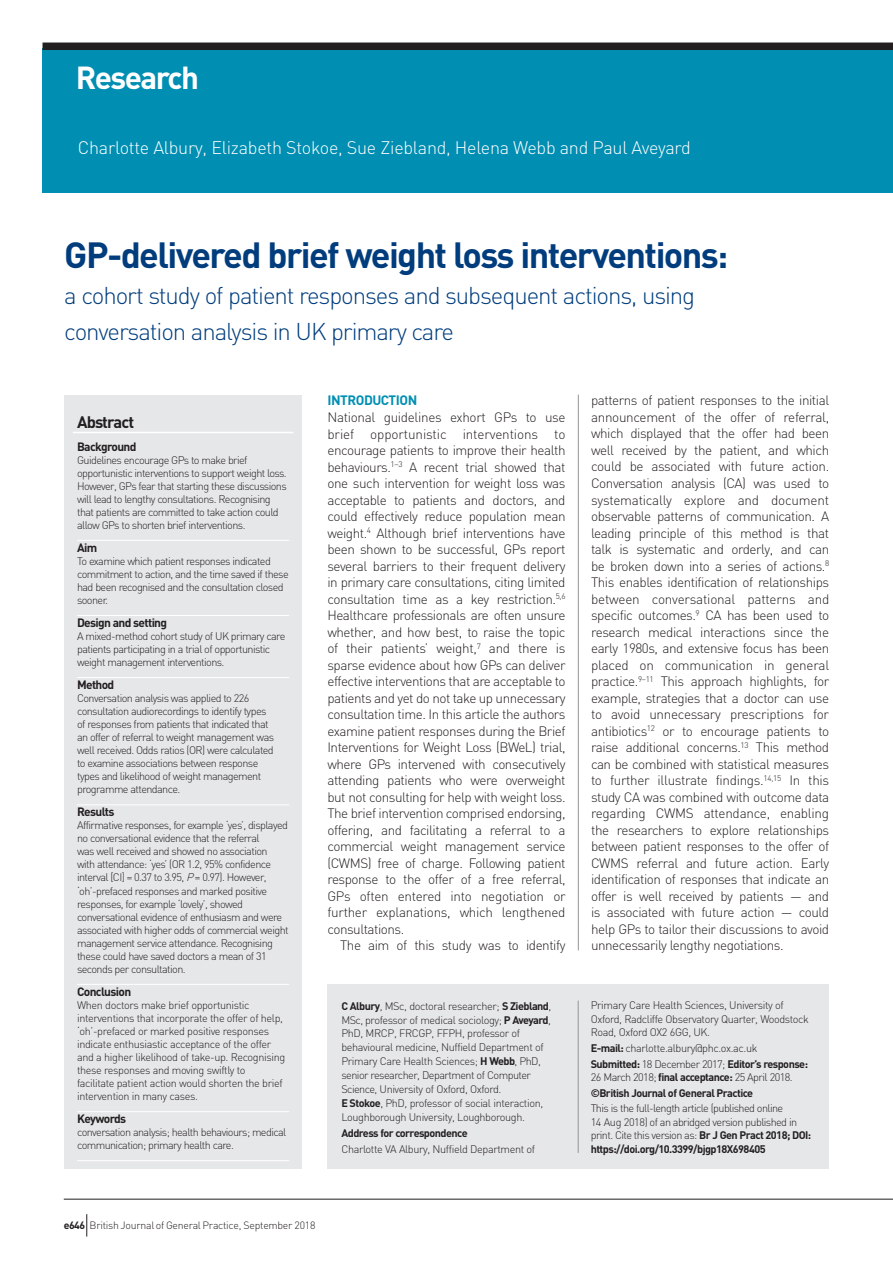
<style>
.page{position:relative;width:893px;height:1263px;background:#fff}
.page>*{position:absolute;margin:0;border:0;box-sizing:border-box;transform-origin:0 0}
.t1{font:700 36px "DIN";letter-spacing:-.045em;color:#013d7d}
.t2{font:700 31.5px "DIN";letter-spacing:-.05em;color:#fff}
.t3{font:300 24px/36px "DIN";letter-spacing:-.045em;color:#013d7d}
.t4{font:300 18px "DIN";letter-spacing:-.015em;color:#fff}
.t5{font:700 16.5px "DIN";letter-spacing:-.055em;color:#231f20}
.t6{font:300 13.5px/16.5px "DIN";letter-spacing:-.035em;color:#231f20;text-align:justify}
.t7{font:700 13.5px "DIN";letter-spacing:-.035em;color:#008fb3}
.t8{font:700 12px "DIN";letter-spacing:-.055em;color:#231f20}
.t9{font:300 10.8px/13px "DIN";letter-spacing:-.055em;color:#231f20}
.t10{font:300 10.8px/14px "DIN";letter-spacing:-.035em;color:#231f20}
.t11{font:700 10.8px/15.6px "DIN";letter-spacing:-.05em;color:#231f20}
.t12{font:300 10.5px "DIN";letter-spacing:-.025em;color:#231f20}
.s1{font-style:italic}
.s2{font-weight:700}
.s3{font-weight:300}
</style>
<div class="page">
<div style="left:43px;top:48px;width:850px;height:144px;background:#008fb3"></div>
<div style="left:43px;top:43px;width:850px;height:7px;background:#231f20"></div>
<div style="left:64px;top:395px;width:238px;height:773px;background:#e6e7e9"></div>
<hr style="left:73px;top:432px;width:220px;height:1px;background:#fff">
<hr style="left:77px;top:540px;width:212px;height:1px;background:#fff">
<hr style="left:77px;top:615px;width:212px;height:1px;background:#fff">
<hr style="left:77px;top:677px;width:212px;height:1px;background:#fff">
<hr style="left:77px;top:804px;width:212px;height:1px;background:#fff">
<hr style="left:77px;top:984px;width:212px;height:1px;background:#fff">
<hr style="left:77px;top:1111px;width:212px;height:1px;background:#fff">
<hr style="left:77px;top:1160px;width:212px;height:1px;background:#fff">
<hr style="left:578px;top:395px;width:1px;height:555px;background:#939598">
<div style="left:327px;top:983px;width:502px;height:185px;background:#e6e7e9"></div>
<hr style="left:578px;top:1000px;width:1px;height:153px;background:#939598">
<hr style="left:64px;top:1199px;width:829px;height:1px;background:#231f20">
<svg style="left:86px;top:1214px;width:1px;height:22px"></svg>
<h2 class="t2" style="left:76px;top:57px;width:125px">Research</h2>
<h3 class="t4" style="left:78px;top:137px;width:614px">Charlotte Albury, Elizabeth Stokoe, Sue Ziebland, Helena Webb and Paul Aveyard</h3>
<h1 class="t1" style="left:64px;top:231px;width:666px">GP-delivered brief weight loss interventions:</h1>
<h3 class="t3" style="left:64px;top:277px;width:632px">a cohort study of patient responses and subsequent actions, using conversation analysis in UK primary care</h3>
<p class="t5" style="left:77px;top:411px;width:59px">Abstract</p>
<p class="t8" style="left:77px;top:438px;width:61px">Background</p>
<p class="t9" style="left:77px;top:453px;width:211px">Guidelines encourage GPs to make brief opportunistic interventions to support weight loss.<br>However, GPs fear that starting these discussions will lead to lengthy consultations. Recognising that patients are committed to take action could allow GPs to shorten brief interventions.</p>
<p class="t8" style="left:77px;top:539px;width:22px">Aim</p>
<p class="t9" style="left:77px;top:554px;width:213px">To examine which patient responses indicated commitment to action, and the time saved if these had been recognised and the consultation closed sooner.</p>
<p class="t8" style="left:77px;top:615px;width:92px">Design and setting</p>
<p class="t9" style="left:77px;top:629px;width:210px">A mixed-method cohort study of UK primary care patients participating in a trial of opportunistic weight management interventions.</p>
<p class="t8" style="left:77px;top:677px;width:39px">Method</p>
<p class="t9" style="left:77px;top:691px;width:199px">Conversation analysis was applied to 226 consultation audiorecordings to identify types of responses from patients that indicated that an offer of referral to weight management was well received. Odds ratios (OR) were calculated to examine associations between response types and likelihood of weight management programme attendance.</p>
<p class="t8" style="left:77px;top:804px;width:39px">Results</p>
<p class="t9" style="left:77px;top:819px;width:213px">Affirmative responses, for example ‘yes’, displayed no conversational evidence that the referral<br>was well received and showed no association<br>with attendance: ‘yes’ (OR 1.2, 95% confidence interval [CI] = 0.37 to 3.95, <span class="s1">P</span>= 0.97). However, ‘oh’-prefaced responses and marked positive responses, for example ‘lovely’, showed conversational evidence of enthusiasm and were associated with higher odds of commercial weight management service attendance. Recognising these could have saved doctors a mean of 31 seconds per consultation.</p>
<p class="t8" style="left:77px;top:983px;width:56px">Conclusion</p>
<p class="t10" style="left:77px;top:998px;width:210px;line-height:13px">When doctors make brief opportunistic interventions that incorporate the offer of help, ‘oh’-prefaced or marked positive responses indicate enthusiastic acceptance of the offer and a higher likelihood of take-up. Recognising these responses and moving swiftly to facilitate patient action would shorten the brief intervention in many cases.</p>
<p class="t8" style="left:77px;top:1111px;width:51px">Keywords</p>
<p class="t9" style="left:77px;top:1125px;width:211px">conversation analysis; health behaviours; medical communication; primary health care.</p>
<p class="t7" style="left:327px;top:391px;width:91px">INTRODUCTION</p>
<p class="t6" style="left:327px;top:409px;width:240px">National guidelines exhort GPs to use brief opportunistic interventions to encourage patients to improve their health behaviours.<sup>1–3</sup> A recent trial showed that one such intervention for weight loss was acceptable to patients and doctors, and could effectively reduce population mean weight.<sup>4</sup> Although brief interventions have been shown to be successful, GPs report several barriers to their frequent delivery in primary care consultations, citing limited consultation time as a key restriction.<sup>5,6<br></sup>Healthcare professionals are often unsure whether, and how best, to raise the topic of their patients’ weight,<sup>7</sup> and there is sparse evidence about how GPs can deliver effective interventions that are acceptable to patients and yet do not take up unnecessary consultation time. In this article the authors examine patient responses during the Brief Interventions for Weight Loss (BWeL) trial, where GPs intervened with consecutively attending patients who were overweight but not consulting for help with weight loss.<br>The brief intervention comprised endorsing, offering, and facilitating a referral to a commercial weight management service (CWMS) free of charge. Following patient response to the offer of a free referral, GPs often entered into negotiation or further explanations, which lengthened consultations.</p>
<p class="t6" style="left:340px;top:937px;width:227px">The aim of this study was to identify</p>
<p class="t10" style="left:341px;top:999px;width:211px"><span class="s2">C Albury</span>, MSc, doctoral researcher; <span class="s2">S Ziebland</span>, MSc, professor of medical sociology; <span class="s2">P Aveyard</span>, PhD, MRCP, FRCGP, FFPH, professor of behavioural medicine, Nuffield Department of Primary Care Health Sciences; <span class="s2">H Webb</span>, PhD, senior researcher, Department of Computer Science, University of Oxford, Oxford.<br><span class="s2">E Stokoe</span>, PhD, professor of social interaction, Loughborough University, Loughborough.</p>
<p class="t11" style="left:341px;top:1124px;width:128px">Address for correspondence</p>
<p class="t10" style="left:341px;top:1142px;width:195px">Charlotte VA Albury, Nuffield Department of</p>
<p class="t6" style="left:591px;top:392px;width:240px">patterns of patient responses to the initial announcement of the offer of referral, which displayed that the offer had been well received by the patient, and which could be associated with future action.<br>Conversation analysis (CA) was used to systematically explore and document observable patterns of communication. A leading principle of this method is that talk is systematic and orderly, and can be broken down into a series of actions.<sup>8<br></sup>This enables identification of relationships between conversational patterns and specific outcomes.<sup>9</sup> CA has been used to research medical interactions since the early 1980s, and extensive focus has been placed on communication in general practice.<sup>9–11</sup> This approach highlights, for example, strategies that a doctor can use to avoid unnecessary prescriptions for antibiotics<sup>12</sup> or to encourage patients to raise additional concerns.<sup>13</sup> This method can be combined with statistical measures to further illustrate findings.<sup>14,15</sup> In this study CA was combined with outcome data regarding CWMS attendance, enabling the researchers to explore relationships between patient responses to the offer of CWMS referral and future action. Early identification of responses that indicate an offer is well received by patients — and is associated with future action — could help GPs to tailor their discussions to avoid unnecessarily lengthy negotiations.</p>
<p class="t10" style="left:591px;top:999px;width:220px;line-height:13.5px">Primary Care Health Sciences, University of<br>Oxford, Radcliffe Observatory Quarter, Woodstock<br>Road, Oxford OX2 6GG, UK.</p>
<p class="t10" style="left:591px;top:1040px;width:219px;line-height:15.6px"><span class="s2">E-mail:</span> charlotte.albury@phc.ox.ac.uk<br><span class="s2">Submitted:</span> 18 December 2017; <span class="s2">Editor’s response:</span></p>
<p class="t11" style="left:591px;top:1069px;width:204px"><span class="s3">26 March 2018;</span> final acceptance: <span class="s3">25 April 2018. </span>©British Journal of General Practice</p>
<p class="t9" style="left:591px;top:1101px;width:222px;line-height:13.5px">This is the full-length article (published online<br>14 Aug 2018) of an abridged version published in print. Cite this version as: <span class="s2">Br J Gen Pract 2018; DOI: https://doi.org/10.3399/bjgp18X698405</span></p>
<p class="t12" style="left:64px;top:1218px;width:253px"><span class="s2">e646</span> British Journal of General Practice, September 2018</p>
</div>
